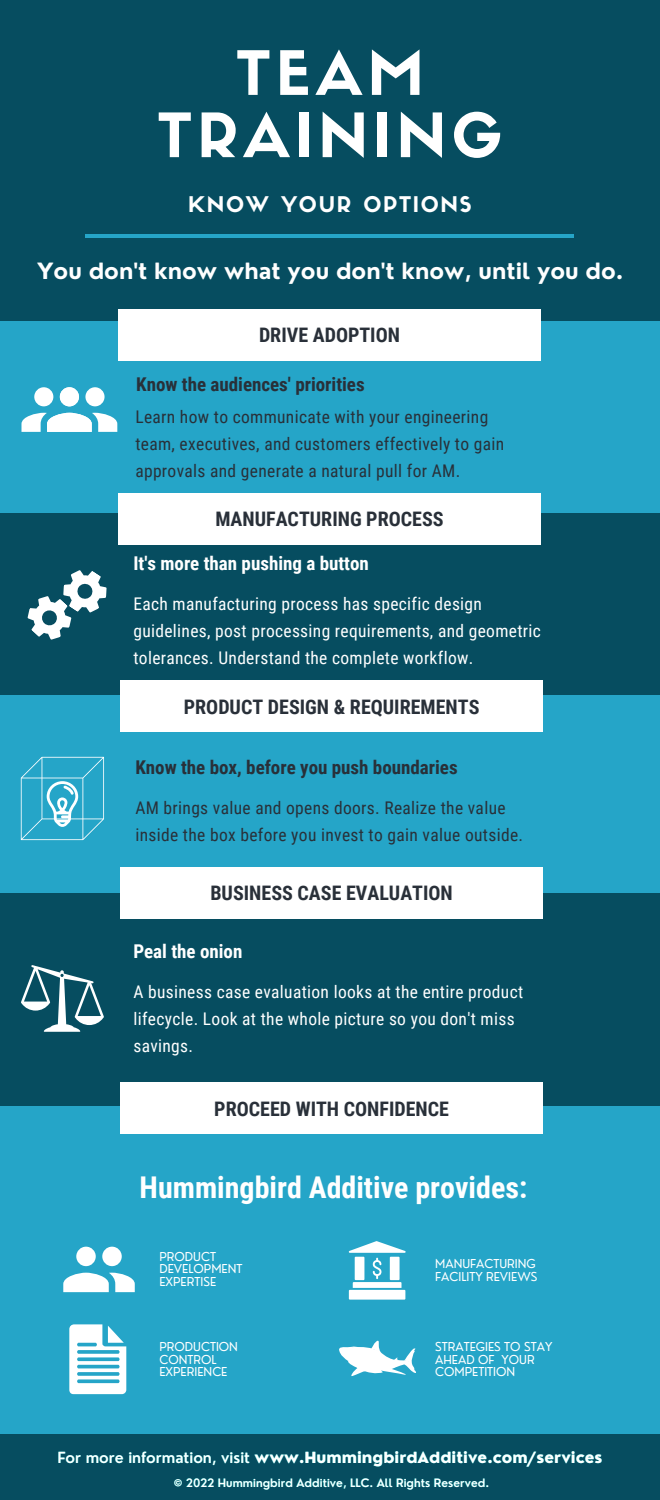
<style>
.page{position:relative;width:660px;height:1500px;background:#064d60}
.page>*{position:absolute;margin:0;border:0;box-sizing:border-box;transform-origin:0 0}
.t1{font:60px/62.2px "Sifonn Basic";letter-spacing:.09em;color:#fff;text-align:center}
.t2{font:700 30px "Roboto Condensed";color:#fff}
.t3{font:700 21.9px "Nourd";color:#fff}
.t4{font:21.2px "Sifonn Basic";letter-spacing:.08em;color:#fff}
.t5{font:700 20px "Roboto Condensed";color:#293039}
.t6{font:700 19px "Roboto Condensed";color:#293039}
.t7{font:700 19px "Roboto Condensed";color:#fff}
.t8{font:17.5px/27px "Roboto Condensed";letter-spacing:.02em;color:#fff}
.t9{font:17.5px/27px "Roboto Condensed";letter-spacing:.02em;color:#293039}
.t10{font:800 15px "Nourd";color:#fff}
.t11{font:12px/12.8px "Nourd";color:#fff}
.t12{font:600 11.3px "Nourd";color:#fff}
.s1{font-weight:600}
</style>
<div class="page">
<hr style="left:86px;top:234px;width:488px;height:4px;background:#25a5c8">
<div style="left:0;top:321px;width:660px;height:192px;background:#25a5c8"></div>
<div style="left:118px;top:309px;width:423px;height:52px;background:#fff"></div>
<div style="left:118px;top:494px;width:423px;height:51px;background:#fff"></div>
<div style="left:0;top:695px;width:660px;height:198px;background:#25a5c8"></div>
<div style="left:120px;top:680px;width:423px;height:52px;background:#fff"></div>
<div style="left:120px;top:867px;width:423px;height:52px;background:#fff"></div>
<div style="left:0;top:1106px;width:660px;height:328px;background:#25a5c8"></div>
<div style="left:120px;top:1082px;width:423px;height:52px;background:#fff"></div>
<svg style="left:63px;top:1247px;width:72px;height:45px"></svg>
<svg style="left:69px;top:1324px;width:57px;height:70px"></svg>
<svg style="left:349px;top:1241px;width:57px;height:47px"></svg>
<div style="left:349px;top:1290px;width:56px;height:10px;background:#fff"></div>
<svg style="left:339px;top:1340px;width:77px;height:36px"></svg>
<svg style="left:21px;top:387px;width:96px;height:45px"></svg>
<svg style="left:27px;top:570px;width:80px;height:70px"></svg>
<svg style="left:21px;top:757px;width:83px;height:83px"></svg>
<svg style="left:21px;top:965px;width:83px;height:67px"></svg>
<h1 class="t1" style="left:158px;top:49px;width:346px">TEAM<br>TRAINING</h1>
<p class="t4" style="left:188px;top:196px;width:285px">KNOW YOUR OPTIONS</p>
<p class="t3" style="left:37px;top:257px;width:588px">You don't know what you don't know, until you do.</p>
<p class="t5" style="left:259px;top:324px;width:142px">DRIVE ADOPTION</p>
<p class="t6" style="left:136px;top:373px;width:230px">Know the audiences' priorities</p>
<p class="t9" style="left:135px;top:404px;width:370px">Learn how to communicate with your engineering team, executives, and customers effectively to gain approvals and generate a natural pull for AM.</p>
<p class="t5" style="left:215px;top:508px;width:230px">MANUFACTURING PROCESS</p>
<p class="t7" style="left:133px;top:553px;width:237px">It's more than pushing a button</p>
<p class="t8" style="left:133px;top:590px;width:409px">Each manufacturing process has specific design guidelines, post processing requirements, and geometric tolerances. Understand the complete workflow.</p>
<p class="t5" style="left:184px;top:695px;width:297px">PRODUCT DESIGN &amp; REQUIREMENTS</p>
<p class="t6" style="left:135px;top:757px;width:324px">Know the box, before you push boundaries</p>
<p class="t9" style="left:135px;top:795px;width:389px">AM brings value and opens doors. Realize the value inside the box before you invest to gain value outside.</p>
<p class="t5" style="left:210px;top:881px;width:244px">BUSINESS CASE EVALUATION</p>
<p class="t7" style="left:133px;top:940px;width:111px">Peal the onion</p>
<p class="t8" style="left:133px;top:978px;width:391px">A business case evaluation looks at the entire product lifecycle. Look at the whole picture so you don't miss savings.</p>
<p class="t5" style="left:214px;top:1097px;width:236px">PROCEED WITH CONFIDENCE</p>
<h2 class="t2" style="left:140px;top:1171px;width:389px">Hummingbird Additive provides:</h2>
<p class="t11" style="left:159px;top:1250px;width:85px">PRODUCT<br>DEVELOPMENT<br>EXPERTISE</p>
<p class="t11" style="left:159px;top:1340px;width:80px">PRODUCTION<br>CONTROL<br>EXPERIENCE</p>
<p class="t11" style="left:435px;top:1257px;width:104px">MANUFACTURING<br>FACILITY REVIEWS</p>
<p class="t11" style="left:435px;top:1340px;width:119px">STRATEGIES TO STAY<br>AHEAD OF YOUR<br>COMPETITION</p>
<p class="t10" style="left:57px;top:1448px;width:547px"><span class="s1">For more information, visit</span> www.HummingbirdAdditive.com/services</p>
<p class="t12" style="left:174px;top:1475px;width:317px">© 2022 Hummingbird Additive, LLC. All Rights Reserved.</p>
</div>
